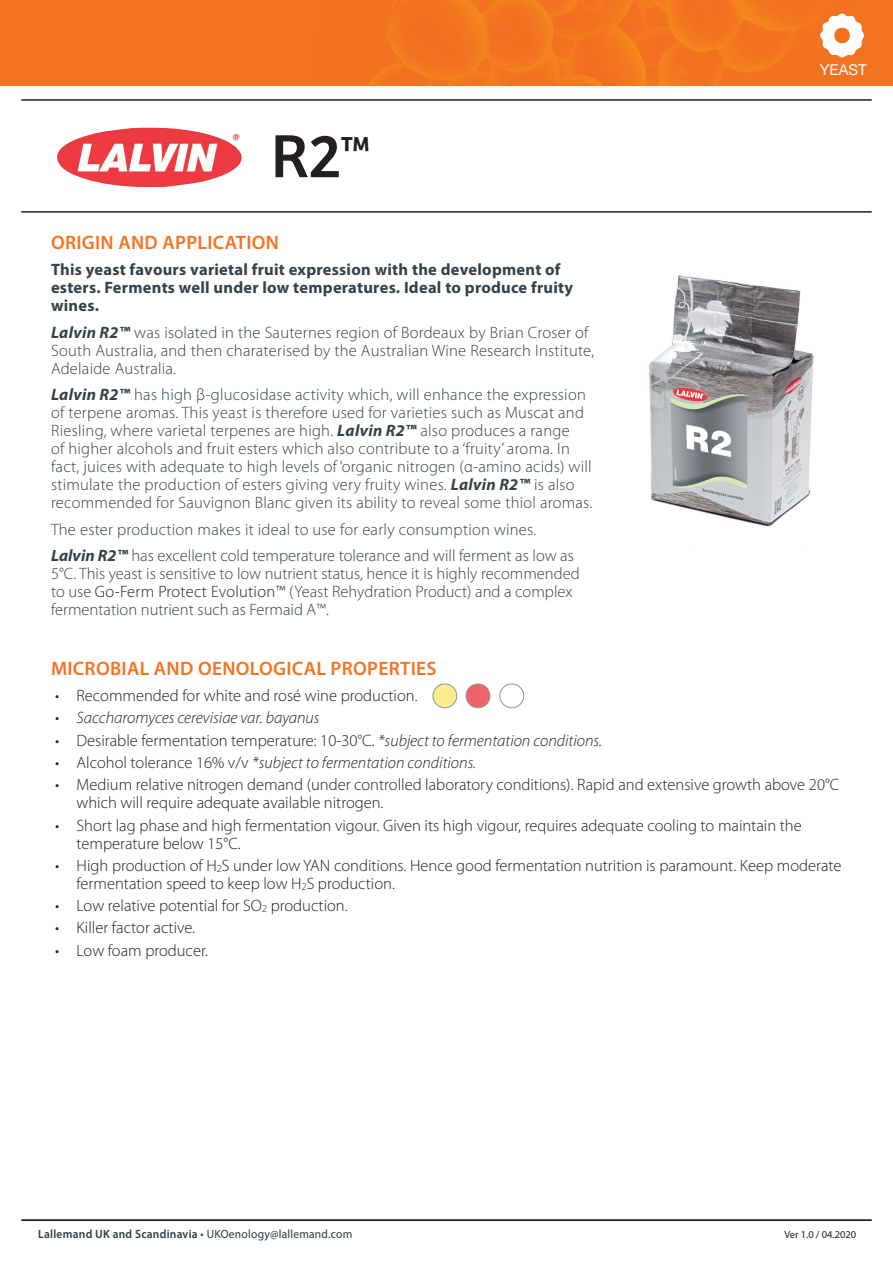
<style>
.page{position:relative;width:893px;height:1263px;background:#fff}
.page>*{position:absolute;margin:0;border:0;box-sizing:border-box;transform-origin:0 0}
.t1{font:63px "Bree";color:#231f20}
.t2{font:600 19.5px "Myriad Pro";letter-spacing:.015em;color:#f47321}
.t3{font:300 16.5px/18px "Myriad Pro";letter-spacing:.015em;color:#36414a}
.t4{font:300 16.5px/18px "Myriad Pro";color:#231f20}
.t5{font:700 16.5px/18px "Myriad Pro";letter-spacing:.015em;color:#36414a}
.t6{font:italic 300 16.5px "Myriad Pro";color:#231f20}
.t7{font:15px "Helvetica Neue LT Std";color:#fff}
.t8{font:600 12px "Myriad Pro";letter-spacing:.02em;color:#2a3b46;scale:.96 1}
.t9{font:10.5px "Myriad Pro";color:#231f20}
.s1{font-weight:700;font-style:italic}
.s2{color:#231f20}
.s3{font-style:italic}
.s4{font-style:normal}
.s5{font-weight:400}
</style>
<div class="page">
<div style="left:0;top:0;width:893px;height:86px;background:#f47321"></div>
<img style="left:368px;top:0;width:405px;height:86px">
<svg style="left:820px;top:13px;width:44px;height:45px"></svg>
<hr style="left:21px;top:99px;width:851px;height:2px;background:#231f20">
<hr style="left:21px;top:211px;width:851px;height:2px;background:#231f20">
<hr style="left:21px;top:1219px;width:851px;height:2px;background:#000001">
<img style="left:649px;top:275px;width:165px;height:252px">
<div style="left:433px;top:684px;width:24px;height:24px;background:#ffec90;border-radius:50%"></div>
<div style="left:433px;top:684px;width:24px;height:24px;border:1px solid #939598;border-radius:50%"></div>
<div style="left:466px;top:684px;width:24px;height:24px;background:#f06168;border-radius:50%"></div>
<div style="left:466px;top:684px;width:24px;height:24px;border:1px solid #939598;border-radius:50%"></div>
<div style="left:499px;top:684px;width:25px;height:24px;border:1px solid #939598;border-radius:50%"></div>
<img style="left:57px;top:127px;width:185px;height:61px">
<h1 class="t1" style="left:271px;top:119px;width:100px">R2<sup>™</sup></h1>
<p class="t2" style="left:51px;top:231px;width:230px">ORIGIN AND APPLICATION</p>
<p class="t5" style="left:51px;top:261px;width:524px">This yeast favours varietal fruit expression with the development of esters. Ferments well under low temperatures. Ideal to produce fruity wines.</p>
<p class="t3" style="left:51px;top:323px;width:545px"><span class="s1">Lalvin R2™</span> was isolated in the Sauternes region of Bordeaux by Brian Croser of<br>South Australia, and then charaterised by the Australian Wine Research Institute,<br>Adelaide Australia.</p>
<p class="t3" style="left:51px;top:386px;width:543px"><span class="s1">Lalvin R2™</span> has high β-glucosidase activity which, will enhance the expression of terpene aromas. This yeast is therefore used for varieties such as Muscat and Riesling, where varietal terpenes are high. <span class="s1">Lalvin R2™</span> also produces a range<br>of higher alcohols and fruit esters which also contribute to a ‘fruity’ aroma. In fact, juices with adequate to high levels of ‘organic nitrogen (α-amino acids) will stimulate the production of esters giving very fruity wines. <span class="s1">Lalvin R2™</span> is also recommended for Sauvignon Blanc given its ability to reveal some thiol aromas.</p>
<p class="t3" style="left:51px;top:516px;width:524px;line-height:26.5px">The ester production makes it ideal to use for early consumption wines.<br><span class="s1">Lalvin R2™</span> has excellent cold temperature tolerance and will ferment as low as</p>
<p class="t3" style="left:51px;top:565px;width:530px">5°C. This yeast is sensitive to low nutrient status, hence it is highly recommended to use <span class="s2">Go-Ferm Protect Evolution™</span> (Yeast Rehydration Product) and a complex fermentation nutrient such as Fermaid A™.</p>
<p class="t7" style="left:820px;top:61px;width:48px">YEAST</p>
<p class="t2" style="left:51px;top:657px;width:387px">MICROBIAL AND OENOLOGICAL PROPERTIES</p>
<p class="t4" style="left:55px;top:687px;width:364px">• Recommended for white and rosé wine production.</p>
<p class="t6" style="left:55px;top:708px;width:266px">• Saccharomyces cerevisiae var. bayanus</p>
<p class="t4" style="left:55px;top:731px;width:548px">• Desirable fermentation temperature: 10-30°C. <span class="s3">*subject to fermentation conditions.</span></p>
<p class="t6" style="left:55px;top:752px;width:422px"><span class="s4">• Alcohol tolerance 16% v/v</span> *subject to fermentation conditions.</p>
<p class="t4" style="left:77px;top:776px;width:764px;text-indent:-21px">• Medium relative nitrogen demand (under controlled laboratory conditions). Rapid and extensive growth above 20°C which will require adequate available nitrogen.</p>
<p class="t4" style="left:77px;top:816px;width:727px;text-indent:-21px">• Short lag phase and high fermentation vigour. Given its high vigour, requires adequate cooling to maintain the temperature below 15°C.</p>
<p class="t4" style="left:77px;top:856px;width:766px;text-indent:-21px">• High production of H<sub>2</sub>S under low YAN conditions. Hence good fermentation nutrition is paramount. Keep moderate fermentation speed to keep low H<sub>2</sub>S production.</p>
<p class="t4" style="left:55px;top:897px;width:294px">• Low relative potential for SO<sub>2</sub> production.</p>
<p class="t4" style="left:55px;top:919px;width:141px">• Killer factor active.</p>
<p class="t4" style="left:55px;top:941px;width:154px">• Low foam producer.</p>
<p class="t8" style="left:38px;top:1227px;width:329px">Lallemand UK and Scandinavia <span class="s5">• UKOenology@lallemand.com</span></p>
<p class="t9" style="left:784px;top:1229px;width:73px">Ver 1.0 / 04.2020</p>
</div>
